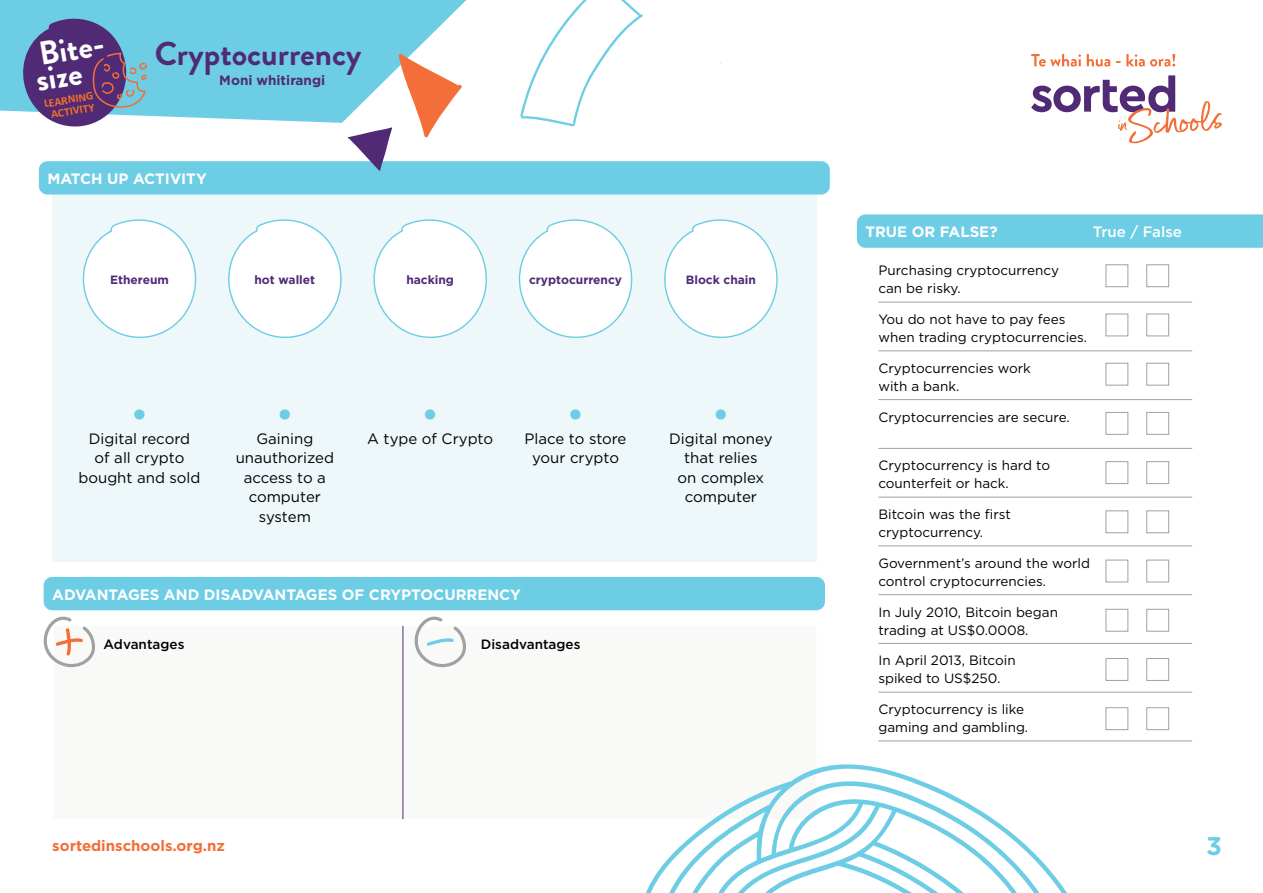
<style>
.page{position:relative;width:1263px;height:893px;background:#fff}
.page>*{position:absolute;margin:0;border:0;box-sizing:border-box;transform-origin:0 0}
.t1{font:700 33px "Brandon Grotesque";color:#502a75}
.t2{font:700 33px/24.9px "Brandon Grotesque";color:#fff}
.t3{font:900 27px "Gotham";color:#6ccde5}
.t4{font:700 25.5px "Gotham";color:#6ccde5}
.t5{font:15px/19.5px "Gotham";color:#000;text-align:center}
.t6{font:700 15px "Gotham";color:#fff}
.t7{font:700 15px "Gotham";color:#f36e37}
.t8{font:500 15px "Gotham";color:#fff}
.t9{font:13.5px/18px "Gotham";color:#000}
.t10{font:500 13.5px "Gotham";color:#000}
.t11{font:700 13.5px "Gotham";color:#502a75}
.t12{font:700 12px "Gotham";color:#502a75}
.t13{font:700 11.7px/11.4px "Calibri";color:#f37029;text-align:center}
</style>
<div class="page">
<svg style="left:1031px;top:75px;width:191px;height:69px"></svg>
<svg style="left:1031px;top:54px;width:50px;height:13px"></svg>
<svg style="left:1087px;top:54px;width:23px;height:13px"></svg>
<svg style="left:1126px;top:54px;width:49px;height:13px"></svg>
<svg style="left:0;top:0;width:466px;height:123px;background:#7bd2e7"></svg>
<svg style="left:19px;top:12px;width:128px;height:115px;background:#6b70a1"></svg>
<div style="left:52px;top:184px;width:764px;height:377px;background:#eef8fb"></div>
<div style="left:39px;top:161px;width:791px;height:34px;background:#6ccde5;border-radius:9px"></div>
<hr style="left:878px;top:302px;width:314px;height:1px;background:#a2a1a2">
<hr style="left:878px;top:351px;width:314px;height:1px;background:#a2a1a2">
<hr style="left:878px;top:399px;width:314px;height:1px;background:#a2a1a2">
<hr style="left:878px;top:448px;width:314px;height:1px;background:#a2a1a2">
<hr style="left:878px;top:497px;width:314px;height:1px;background:#a2a1a2">
<hr style="left:878px;top:546px;width:314px;height:1px;background:#a2a1a2">
<hr style="left:878px;top:594px;width:314px;height:1px;background:#a2a1a2">
<hr style="left:878px;top:643px;width:314px;height:1px;background:#a2a1a2">
<hr style="left:878px;top:692px;width:314px;height:1px;background:#a2a1a2">
<hr style="left:878px;top:741px;width:314px;height:1px;background:#a2a1a2">
<div style="left:857px;top:214px;width:406px;height:34px;background:#6ccde5"></div>
<div style="left:44px;top:577px;width:781px;height:33px;background:#6ccde5;border-radius:9px"></div>
<hr style="left:403px;top:626px;width:1px;height:42px;background:#502a75">
<hr style="left:403px;top:668px;width:1px;height:151px;background:#502a75">
<div style="left:1106px;top:412px;width:22px;height:23px;border:1px solid #a2a1a2"></div>
<div style="left:1146px;top:412px;width:23px;height:23px;border:1px solid #a2a1a2"></div>
<div style="left:1106px;top:265px;width:22px;height:22px;border:1px solid #a2a1a2"></div>
<div style="left:1146px;top:265px;width:23px;height:22px;border:1px solid #a2a1a2"></div>
<div style="left:1106px;top:314px;width:22px;height:22px;border:1px solid #a2a1a2"></div>
<div style="left:1146px;top:314px;width:23px;height:22px;border:1px solid #a2a1a2"></div>
<div style="left:1106px;top:363px;width:22px;height:22px;border:1px solid #a2a1a2"></div>
<div style="left:1146px;top:363px;width:23px;height:22px;border:1px solid #a2a1a2"></div>
<div style="left:1106px;top:461px;width:22px;height:23px;border:1px solid #a2a1a2"></div>
<div style="left:1146px;top:461px;width:23px;height:23px;border:1px solid #a2a1a2"></div>
<div style="left:1106px;top:511px;width:22px;height:22px;border:1px solid #a2a1a2"></div>
<div style="left:1146px;top:511px;width:23px;height:22px;border:1px solid #a2a1a2"></div>
<div style="left:1106px;top:560px;width:22px;height:22px;border:1px solid #a2a1a2"></div>
<div style="left:1146px;top:560px;width:23px;height:22px;border:1px solid #a2a1a2"></div>
<div style="left:1106px;top:609px;width:22px;height:22px;border:1px solid #a2a1a2"></div>
<div style="left:1146px;top:609px;width:23px;height:22px;border:1px solid #a2a1a2"></div>
<div style="left:1106px;top:658px;width:22px;height:23px;border:1px solid #a2a1a2"></div>
<div style="left:1146px;top:658px;width:23px;height:23px;border:1px solid #a2a1a2"></div>
<div style="left:1106px;top:707px;width:22px;height:23px;border:1px solid #a2a1a2"></div>
<div style="left:1146px;top:707px;width:23px;height:23px;border:1px solid #a2a1a2"></div>
<svg style="left:664px;top:219px;width:114px;height:119px"></svg>
<svg style="left:518px;top:219px;width:115px;height:119px"></svg>
<svg style="left:373px;top:219px;width:114px;height:119px"></svg>
<svg style="left:228px;top:219px;width:114px;height:119px"></svg>
<svg style="left:82px;top:219px;width:115px;height:119px"></svg>
<svg style="left:398px;top:54px;width:65px;height:84px"></svg>
<svg style="left:347px;top:127px;width:45px;height:44px"></svg>
<svg style="left:520px;top:0;width:123px;height:127px"></svg>
<svg style="left:43px;top:610px;width:54px;height:58px"></svg>
<svg style="left:404px;top:610px;width:64px;height:58px"></svg>
<svg style="left:646px;top:764px;width:421px;height:129px"></svg>
<h1 class="t2" style="left:30px;top:43px;width:79px;rotate:-9deg">Bite&shy;size</h1>
<p class="t13" style="left:43px;top:98px;width:51px;rotate:-10deg">LEARNING<br>ACTIVITY</p>
<h1 class="t1" style="left:155px;top:31px;width:208px">Cryptocurrency</h1>
<p class="t11" style="left:219px;top:71px;width:107px">Moni whitirangi</p>
<p class="t6" style="left:47px;top:169px;width:161px">MATCH UP ACTIVITY</p>
<p class="t12" style="left:110px;top:271px;width:60px">Ethereum</p>
<p class="t12" style="left:254px;top:271px;width:62px">hot wallet</p>
<p class="t12" style="left:406px;top:271px;width:49px">hacking</p>
<p class="t12" style="left:529px;top:271px;width:94px">cryptocurrency</p>
<p class="t12" style="left:686px;top:271px;width:72px">Block chain</p>
<h2 class="t3" style="left:133px;top:395px;width:15px">•</h2>
<p class="t5" style="left:78px;top:428px;width:124px">Digital record<br>of all crypto bought and sold</p>
<h2 class="t3" style="left:278px;top:395px;width:15px">•</h2>
<p class="t5" style="left:236px;top:428px;width:100px">Gaining unauthorized access to a computer system</p>
<h2 class="t3" style="left:423px;top:395px;width:15px">•</h2>
<p class="t5" style="left:367px;top:428px;width:127px">A type of Crypto</p>
<h2 class="t3" style="left:569px;top:395px;width:15px">•</h2>
<p class="t5" style="left:525px;top:428px;width:103px">Place to store your crypto</p>
<p class="t6" style="left:52px;top:584px;width:470px">ADVANTAGES AND DISADVANTAGES OF CRYPTOCURRENCY</p>
<p class="t10" style="left:104px;top:636px;width:82px">Advantages</p>
<p class="t10" style="left:481px;top:636px;width:101px">Disadvantages</p>
<h2 class="t3" style="left:714px;top:395px;width:15px">•</h2>
<p class="t5" style="left:669px;top:428px;width:105px">Digital money that relies<br>on complex computer</p>
<p class="t6" style="left:865px;top:222px;width:134px">TRUE OR FALSE?</p>
<p class="t8" style="left:1093px;top:222px;width:91px">True / False</p>
<p class="t9" style="left:878px;top:261px;width:182px">Purchasing cryptocurrency can be risky.</p>
<p class="t9" style="left:878px;top:310px;width:210px">You do not have to pay fees when trading cryptocurrencies.</p>
<p class="t9" style="left:878px;top:359px;width:154px">Cryptocurrencies work with a bank.</p>
<p class="t9" style="left:878px;top:408px;width:193px">Cryptocurrencies are secure.</p>
<p class="t9" style="left:878px;top:456px;width:173px">Cryptocurrency is hard to counterfeit or hack.</p>
<p class="t9" style="left:878px;top:505px;width:134px">Bitcoin was the first cryptocurrency.</p>
<p class="t9" style="left:878px;top:554px;width:213px">Government’s around the world control cryptocurrencies.</p>
<p class="t9" style="left:878px;top:603px;width:181px">In July 2010, Bitcoin began trading at US$0.0008.</p>
<p class="t9" style="left:878px;top:651px;width:139px">In April 2013, Bitcoin spiked to US$250.</p>
<p class="t9" style="left:878px;top:700px;width:151px">Cryptocurrency is like gaming and gambling.</p>
<p class="t7" style="left:52px;top:835px;width:174px">sortedinschools.org.nz</p>
<h3 class="t4" style="left:1206px;top:829px;width:17px">3</h3>
</div>
